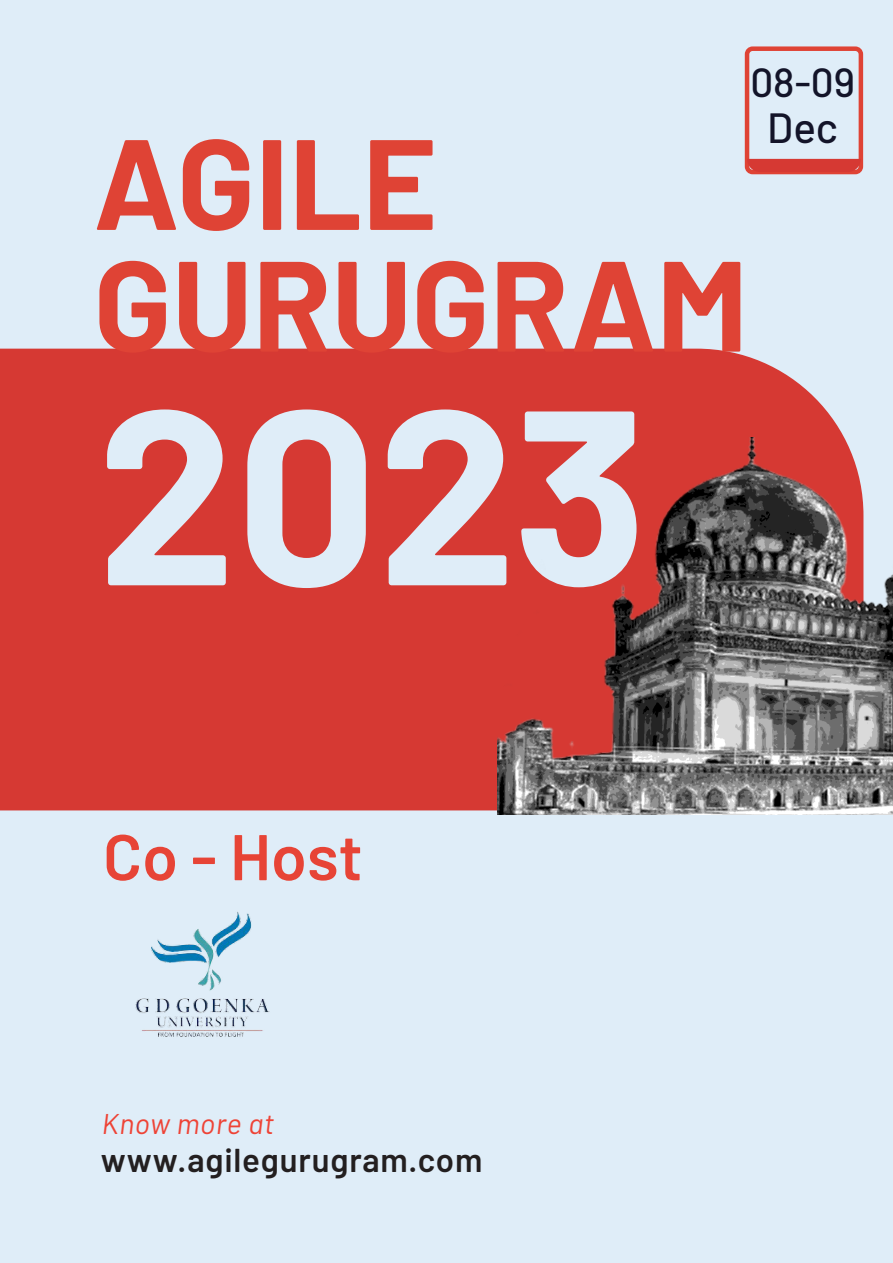
<style>
.page{position:relative;width:893px;height:1263px;background:#dfedf8}
.page>*{position:absolute;margin:0;border:0;box-sizing:border-box;transform-origin:0 0}
.t1{font:700 248.25px "Barlow";color:#dfedf8}
.t2{font:700 128.25px/121.6px "Barlow";color:#df4335}
.t3{font:600 64.5px "Barlow";color:#e74436}
.t4{font:500 42.15px "Barlow";color:#131429}
.t5{font:500 40.5px "Barlow";color:#131429}
.t6{font:600 33px "Barlow";letter-spacing:.025em;color:#231f20}
.t7{font:italic 28.5px "Barlow";letter-spacing:.02em;color:#ee4336}
</style>
<div class="page">
<div style="left:0;top:349px;width:844px;height:461px;background:#d63933"></div>
<img style="left:497px;top:437px;width:396px;height:377px">
<img style="left:135px;top:912px;width:135px;height:125px">
<div style="left:745px;top:46px;width:118px;height:128px;border:4px solid #df4335;border-radius:6px"></div>
<svg style="left:747px;top:159px;width:114px;height:13px"></svg>
<h2 class="t2" style="left:93px;top:113px;width:656px">AGILE<br>GURUGRAM</h2>
<p class="t5" style="left:750px;top:52px;width:106px">08-09</p>
<p class="t4" style="left:767px;top:97px;width:72px">Dec</p>
<h1 class="t1" style="left:97px;top:312px;width:552px">2023</h1>
<h3 class="t3" style="left:103px;top:810px;width:261px">Co - Host</h3>
<p class="t7" style="left:102px;top:1103px;width:174px">Know more at</p>
<p class="t6" style="left:101px;top:1136px;width:383px">www.agilegurugram.com</p>
</div>
